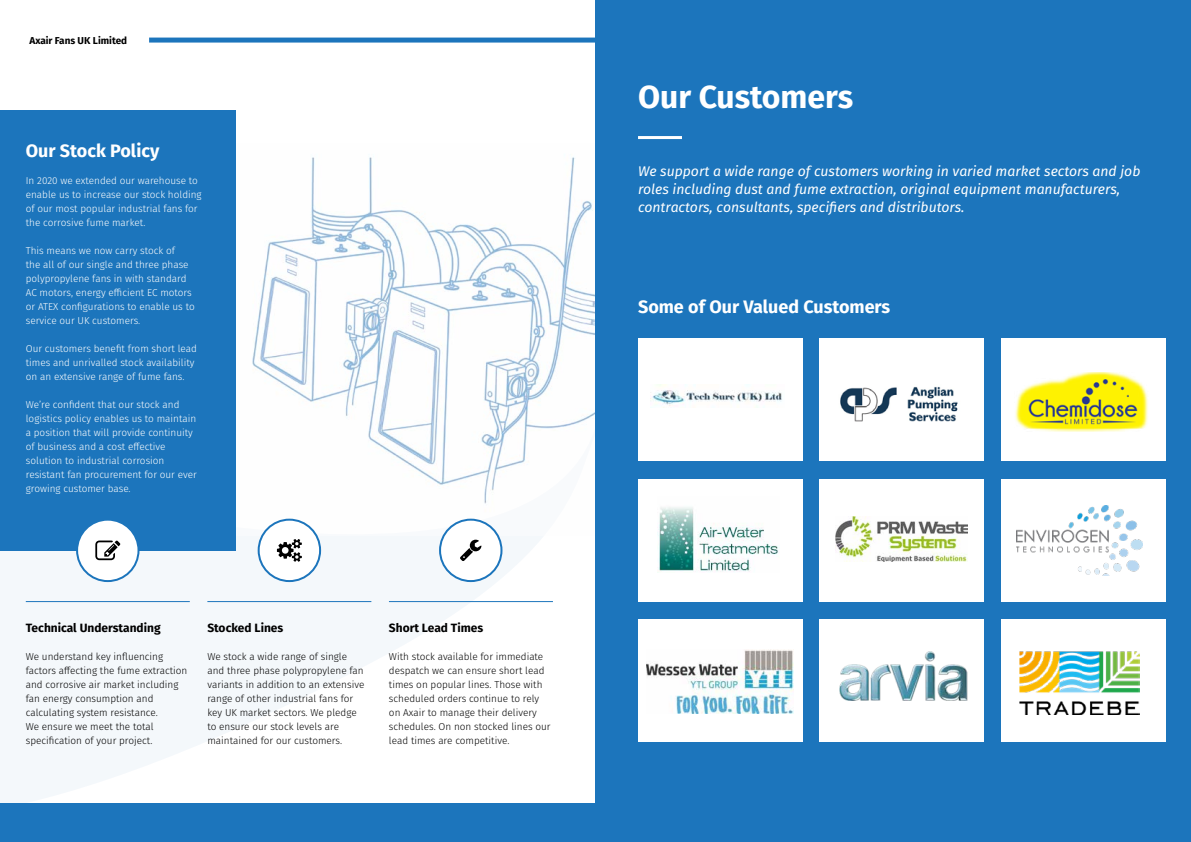
<style>
.page{position:relative;width:1191px;height:842px;background:#fff}
.page>*{position:absolute;margin:0;border:0;box-sizing:border-box;transform-origin:0 0}
.t1{font:700 32px "Fira Sans";color:#fff}
.t2{font:700 18px "Fira Sans";color:#fff}
.t3{font:italic 14px/18px "Fira Sans";color:#fff}
.t4{font:700 12px "Fira Sans";color:#000}
.t5{font:300 10px/14px "Fira Sans";color:#fff}
.t6{font:300 10px/14px "Fira Sans";color:#000}
.t7{font:700 10px "Fira Sans";color:#000}
</style>
<div class="page">
<svg style="left:0;top:37px;width:595px;height:767px"></svg>
<div style="left:149px;top:38px;width:1012px;height:5px;background:#1c75bc"></div>
<img style="left:235px;top:144px;width:360px;height:391px">
<div style="left:0;top:110px;width:235px;height:440px;background:#1c75bc"></div>
<div style="left:77px;top:520px;width:61px;height:61px;background:#fff;border-radius:50%"></div>
<div style="left:76px;top:519px;width:63px;height:63px;border:2px solid #1c75bc;border-radius:50%"></div>
<div style="left:259px;top:520px;width:61px;height:61px;background:#fff;border-radius:50%"></div>
<div style="left:258px;top:519px;width:63px;height:63px;border:2px solid #1c75bc;border-radius:50%"></div>
<div style="left:440px;top:520px;width:61px;height:61px;background:#fff;border-radius:50%"></div>
<div style="left:439px;top:519px;width:63px;height:63px;border:2px solid #1c75bc;border-radius:50%"></div>
<svg style="left:277px;top:539px;width:25px;height:23px"></svg>
<svg style="left:95px;top:540px;width:25px;height:20px"></svg>
<svg style="left:460px;top:540px;width:21px;height:21px"></svg>
<hr style="left:26px;top:601px;width:164px;height:1px;background:#1c75bc">
<hr style="left:207px;top:601px;width:164px;height:1px;background:#1c75bc">
<hr style="left:389px;top:601px;width:164px;height:1px;background:#1c75bc">
<div style="left:595px;top:0;width:596px;height:825px;background:#1c75bc"></div>
<div style="left:638px;top:338px;width:164px;height:122px;background:#fff"></div>
<div style="left:638px;top:479px;width:164px;height:122px;background:#fff"></div>
<div style="left:638px;top:620px;width:164px;height:122px;background:#fff"></div>
<div style="left:819px;top:338px;width:164px;height:122px;background:#fff"></div>
<div style="left:819px;top:479px;width:164px;height:122px;background:#fff"></div>
<div style="left:819px;top:620px;width:164px;height:122px;background:#fff"></div>
<div style="left:1000px;top:338px;width:165px;height:122px;background:#fff"></div>
<div style="left:1000px;top:479px;width:165px;height:122px;background:#fff"></div>
<div style="left:1000px;top:620px;width:165px;height:122px;background:#fff"></div>
<div style="left:0;top:804px;width:1191px;height:38px;background:#1c75bc"></div>
<hr style="left:638px;top:136px;width:44px;height:3px;background:#fff">
<img style="left:835px;top:517px;width:133px;height:44px">
<img style="left:650px;top:384px;width:132px;height:22px">
<img style="left:840px;top:386px;width:118px;height:36px">
<img style="left:1015px;top:373px;width:133px;height:59px">
<img style="left:657px;top:507px;width:122px;height:66px">
<img style="left:1017px;top:505px;width:125px;height:71px">
<img style="left:646px;top:650px;width:148px;height:63px">
<img style="left:839px;top:652px;width:128px;height:49px">
<img style="left:1020px;top:651px;width:119px;height:63px">
<p class="t7" style="left:29px;top:32px;width:99px">Axair Fans UK Limited</p>
<h2 class="t2" style="left:26px;top:135px;width:135px">Our Stock Policy</h2>
<p class="t5" style="left:26px;top:173px;width:177px">In 2020 we extended our warehouse to enable us to increase our stock holding of our most popular industrial fans for the corrosive fume market.</p>
<p class="t5" style="left:26px;top:243px;width:170px">This means we now carry stock of<br>the all of our single and three phase polypropylene fans in with standard AC motors, energy efficient EC motors or ATEX configurations to enable us to service our UK customers.</p>
<p class="t5" style="left:26px;top:341px;width:173px">Our customers benefit from short lead times and unrivalled stock availability on an extensive range of fume fans.</p>
<p class="t5" style="left:26px;top:397px;width:173px">We’re confident that our stock and logistics policy enables us to maintain a position that will provide continuity of business and a cost effective solution to industrial corrosion resistant fan procurement for our ever growing customer base.</p>
<p class="t4" style="left:26px;top:618px;width:136px">Technical Understanding</p>
<p class="t6" style="left:26px;top:650px;width:163px">We understand key influencing factors affecting the fume extraction and corrosive air market including fan energy consumption and calculating system resistance.<br>We ensure we meet the total specification of your project.</p>
<p class="t4" style="left:207px;top:618px;width:77px">Stocked Lines</p>
<p class="t6" style="left:207px;top:650px;width:158px">We stock a wide range of single and three phase polypropylene fan variants in addition to an extensive range of other industrial fans for key UK market sectors. We pledge to ensure our stock levels are maintained for our customers.</p>
<p class="t4" style="left:389px;top:618px;width:96px">Short Lead Times</p>
<p class="t6" style="left:389px;top:650px;width:163px">With stock available for immediate despatch we can ensure short lead times on popular lines. Those with scheduled orders continue to rely on Axair to manage their delivery schedules. On non stocked lines our lead times are competitive.</p>
<h1 class="t1" style="left:638px;top:70px;width:216px">Our Customers</h1>
<h3 class="t3" style="left:638px;top:162px;width:504px">We support a wide range of customers working in varied market sectors and job roles including dust and fume extraction, original equipment manufacturers, contractors, consultants, specifiers and distributors.</h3>
<h2 class="t2" style="left:638px;top:291px;width:254px">Some of Our Valued Customers</h2>
</div>
